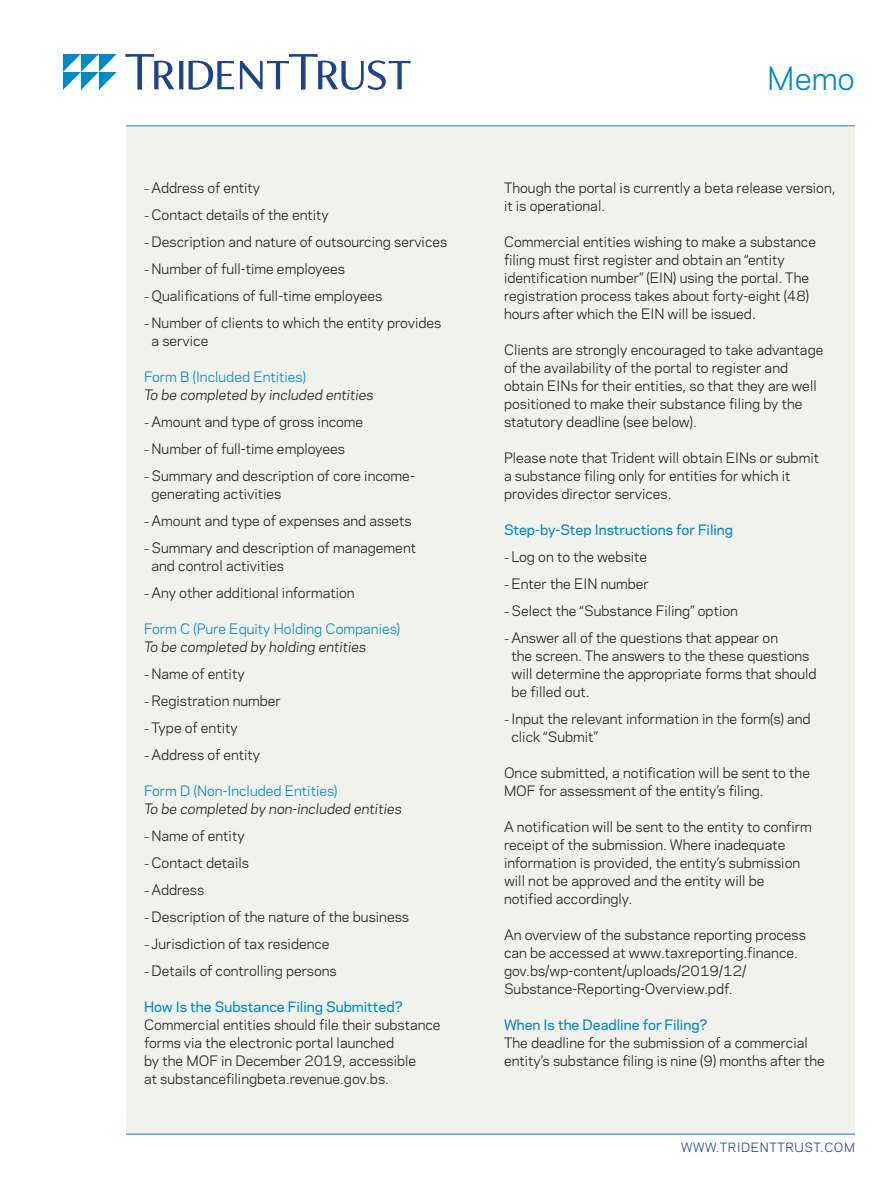
<style>
.page{position:relative;width:891px;height:1188px;background:#fff}
.page>*{position:absolute;margin:0;border:0;box-sizing:border-box;transform-origin:0 0}
.t1{font:30px "Polaris";color:#008ac8}
._1st_Paragraph{font:13.5px/18px "Polaris";color:#231f20}
._1st_Paragraph-2{font:italic 13.5px "Polaris";color:#231f20}
.Head_1{font:500 13.5px "Polaris";color:#008ac8}
.Head_2{font:13.5px "Polaris";color:#008ac8}
.t2{font:12px "Polaris";letter-spacing:.05em;color:#1d448b}
.s1{font-size:10.5px}
</style>
<div class="page">
<svg style="left:126px;top:54px;width:285px;height:36px"></svg>
<svg style="left:63px;top:54px;width:54px;height:36px"></svg>
<div style="left:126px;top:126px;width:729px;height:1008px;background:#f2f2ed"></div>
<hr style="left:126px;top:126px;width:729px;height:1px;background:#008ac8">
<hr style="left:126px;top:1134px;width:729px;height:1px;background:#008ac8">
<p class="_1st_Paragraph" style="left:144px;top:178px;width:118px"><span class="s1">–</span> Address of entity</p>
<p class="_1st_Paragraph" style="left:144px;top:205px;width:186px"><span class="s1">–</span> Contact details of the entity</p>
<p class="_1st_Paragraph" style="left:144px;top:232px;width:305px"><span class="s1">–</span> Description and nature of outsourcing services</p>
<p class="_1st_Paragraph" style="left:144px;top:259px;width:202px"><span class="s1">–</span> Number of full-time employees</p>
<p class="_1st_Paragraph" style="left:144px;top:286px;width:240px"><span class="s1">–</span> Qualifications of full-time employees</p>
<p class="_1st_Paragraph" style="left:152px;top:313px;width:291px;text-indent:-8px"><span class="s1">–</span> Number of clients to which the entity provides a service</p>
<p class="Head_2" style="left:144px;top:367px;width:164px">Form B (Included Entities)</p>
<p class="_1st_Paragraph-2" style="left:144px;top:385px;width:231px">To be completed by included entities</p>
<p class="_1st_Paragraph" style="left:144px;top:412px;width:221px"><span class="s1">–</span> Amount and type of gross income</p>
<p class="_1st_Paragraph" style="left:144px;top:439px;width:202px"><span class="s1">–</span> Number of full-time employees</p>
<p class="_1st_Paragraph" style="left:152px;top:466px;width:265px;text-indent:-8px"><span class="s1">–</span> Summary and description of core income&shy;generating activities</p>
<p class="_1st_Paragraph" style="left:144px;top:511px;width:269px"><span class="s1">–</span> Amount and type of expenses and assets</p>
<p class="_1st_Paragraph" style="left:152px;top:538px;width:266px;text-indent:-8px"><span class="s1">–</span> Summary and description of management and control activities</p>
<p class="_1st_Paragraph" style="left:144px;top:583px;width:212px"><span class="s1">–</span> Any other additional information</p>
<p class="Head_2" style="left:144px;top:619px;width:258px">Form C (Pure Equity Holding Companies)</p>
<p class="_1st_Paragraph-2" style="left:144px;top:637px;width:224px">To be completed by holding entities</p>
<p class="_1st_Paragraph" style="left:144px;top:664px;width:102px"><span class="s1">–</span> Name of entity</p>
<p class="_1st_Paragraph" style="left:144px;top:691px;width:138px"><span class="s1">–</span> Registration number</p>
<p class="_1st_Paragraph" style="left:144px;top:718px;width:95px"><span class="s1">–</span> Type of entity</p>
<p class="_1st_Paragraph" style="left:144px;top:745px;width:118px"><span class="s1">–</span> Address of entity</p>
<p class="Head_2" style="left:144px;top:781px;width:195px">Form D (Non-Included Entities)</p>
<p class="_1st_Paragraph-2" style="left:144px;top:799px;width:259px">To be completed by non-included entities</p>
<p class="_1st_Paragraph" style="left:144px;top:826px;width:102px"><span class="s1">–</span> Name of entity</p>
<p class="_1st_Paragraph" style="left:144px;top:853px;width:106px"><span class="s1">–</span> Contact details</p>
<p class="_1st_Paragraph" style="left:144px;top:880px;width:62px"><span class="s1">–</span> Address</p>
<p class="_1st_Paragraph" style="left:144px;top:907px;width:267px"><span class="s1">–</span> Description of the nature of the business</p>
<p class="_1st_Paragraph" style="left:144px;top:934px;width:187px"><span class="s1">–</span> Jurisdiction of tax residence</p>
<p class="_1st_Paragraph" style="left:144px;top:961px;width:194px"><span class="s1">–</span> Details of controlling persons</p>
<p class="Head_1" style="left:144px;top:997px;width:260px">How Is the Substance Filing Submitted?</p>
<p class="_1st_Paragraph" style="left:144px;top:1015px;width:298px">Commercial entities should file their substance forms via the electronic portal launched<br>by the MOF in December 2019, accessible<br>at substancefilingbeta.revenue.gov.bs.</p>
<h1 class="t1" style="left:767px;top:56px;width:89px">Memo</h1>
<p class="_1st_Paragraph" style="left:504px;top:178px;width:333px">Though the portal is currently a beta release version, it is operational.</p>
<p class="_1st_Paragraph" style="left:504px;top:232px;width:314px">Commercial entities wishing to make a substance filing must first register and obtain an “entity identification number” (EIN) using the portal. The registration process takes about forty-eight (48) hours after which the EIN will be issued.</p>
<p class="_1st_Paragraph" style="left:504px;top:340px;width:321px">Clients are strongly encouraged to take advantage of the availability of the portal to register and obtain EINs for their entities, so that they are well positioned to make their substance filing by the statutory deadline (see below).</p>
<p class="_1st_Paragraph" style="left:504px;top:448px;width:317px">Please note that Trident will obtain EINs or submit a substance filing only for entities for which it provides director services.</p>
<p class="Head_1" style="left:504px;top:520px;width:231px">Step-by-Step Instructions for Filing</p>
<p class="_1st_Paragraph" style="left:504px;top:547px;width:145px"><span class="s1">–</span> Log on to the website</p>
<p class="_1st_Paragraph" style="left:504px;top:574px;width:146px"><span class="s1">–</span> Enter the EIN number</p>
<p class="_1st_Paragraph" style="left:504px;top:601px;width:235px"><span class="s1">–</span> Select the “Substance Filing” option</p>
<p class="_1st_Paragraph" style="left:512px;top:628px;width:307px;text-indent:-8px"><span class="s1">–</span> Answer all of the questions that appear on<br>the screen. The answers to the these questions will determine the appropriate forms that should be filled out.</p>
<p class="_1st_Paragraph" style="left:512px;top:709px;width:301px;text-indent:-8px"><span class="s1">–</span> Input the relevant information in the form(s) and click “Submit”</p>
<p class="_1st_Paragraph" style="left:504px;top:763px;width:308px">Once submitted, a notification will be sent to the<br>MOF for assessment of the entity’s filing.</p>
<p class="_1st_Paragraph" style="left:504px;top:817px;width:309px">A notification will be sent to the entity to confirm receipt of the submission. Where inadequate information is provided, the entity’s submission will not be approved and the entity will be notified accordingly.</p>
<p class="_1st_Paragraph" style="left:504px;top:925px;width:303px">An overview of the substance reporting process can be accessed at www.taxreporting.finance. gov.bs/wp-content/uploads/2019/12/ Substance-Reporting-Overview.pdf.</p>
<p class="Head_1" style="left:504px;top:1015px;width:205px">When Is the Deadline for Filing?</p>
<p class="_1st_Paragraph" style="left:504px;top:1033px;width:322px">The deadline for the submission of a commercial entity’s substance filing is nine (9) months after the</p>
<p class="t2" style="left:681px;top:1138px;width:175px">WWW.TRIDENTTRUST.COM</p>
</div>
